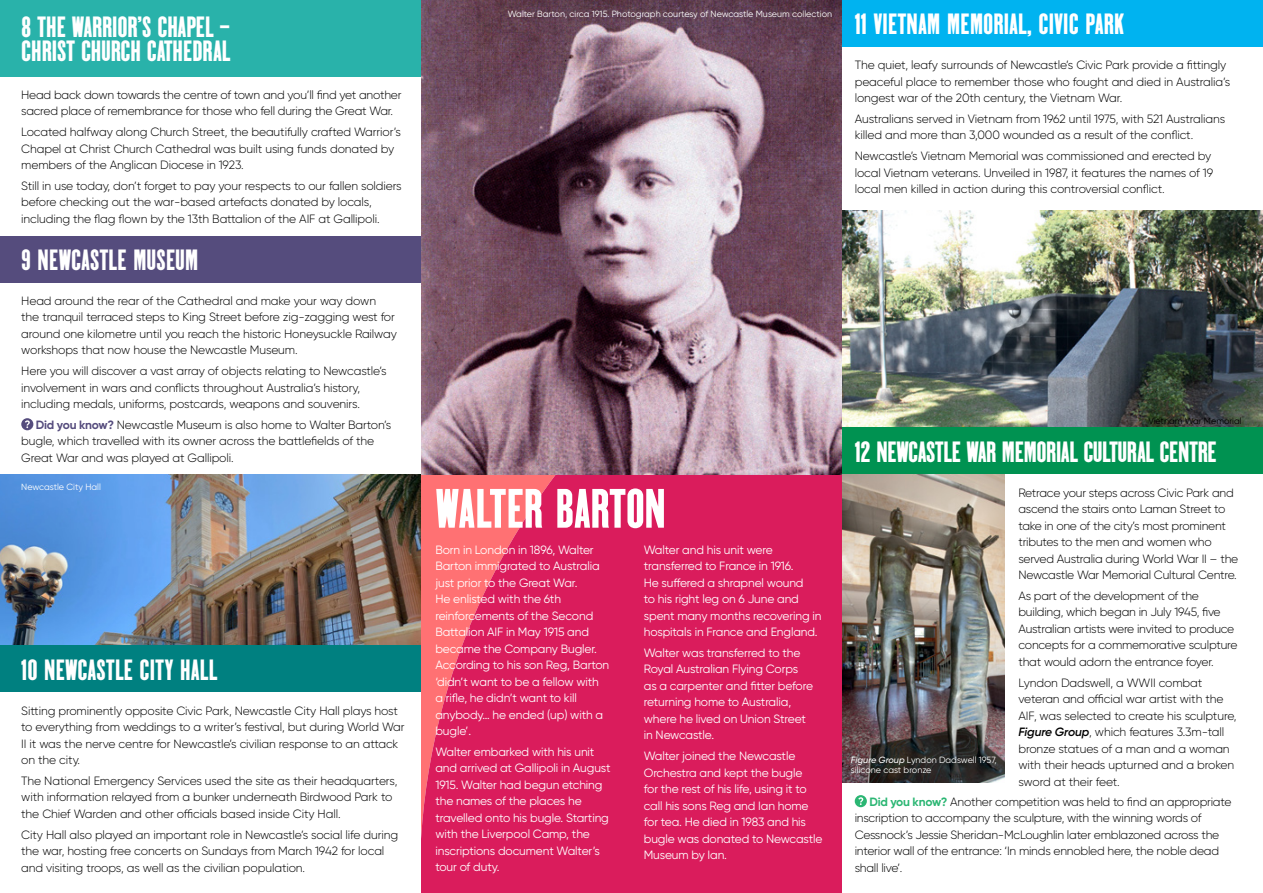
<style>
.page{position:relative;width:1263px;height:893px;background:#fff}
.page>*{position:absolute;margin:0;border:0;box-sizing:border-box;transform-origin:0 0}
.Body{font:51px "Daily Tabloid JNL";letter-spacing:-.02em;color:#fff}
.Location_Heading{font:27px "Daily Tabloid JNL";letter-spacing:-.01em;color:#fff}
.Large_heading{font:27px/24px "Daily Tabloid JNL";letter-spacing:-.02em;color:#fff}
.Location_Heading-2{font:27px "Daily Tabloid JNL";letter-spacing:-.03em;color:#fff}
.Body-2{font:300 12px/16.5px "Gilroy";letter-spacing:-.01em;color:#000}
.Body-3{font:12px/16.5px "Gilroy";letter-spacing:-.01em;color:#fff}
.image_caption{font:9px/10.5px "Gilroy";color:#fff}
.image_caption-2{font:9px "Gilroy";color:#000}
.s1{font-weight:700;color:#554c7d}
.s2{font-weight:500;font-style:italic}
.s3{font-weight:600;font-style:italic}
.s4{font-weight:700;color:#2bb673}
</style>
<div class="page">
<svg style="left:421px;top:474px;width:421px;height:419px;background:#dd245e"></svg>
<img style="left:421px;top:0;width:421px;height:474px">
<img style="left:0;top:475px;width:421px;height:170px">
<img style="left:842px;top:210px;width:421px;height:217px">
<img style="left:842px;top:474px;width:162px;height:308px">
<div style="left:0;top:0;width:421px;height:77px;background:#29b2aa"></div>
<div style="left:0;top:645px;width:421px;height:47px;background:#008080"></div>
<div style="left:0;top:236px;width:421px;height:46px;background:#554c7d"></div>
<div style="left:842px;top:0;width:421px;height:47px;background:#00b3f0"></div>
<div style="left:842px;top:427px;width:421px;height:47px;background:#009251"></div>
<div style="left:21px;top:418px;width:12px;height:12px;background:#554c7d;border-radius:50%"></div>
<svg style="left:25px;top:420px;width:5px;height:8px"></svg>
<div style="left:855px;top:795px;width:12px;height:12px;background:#2bb673;border-radius:50%"></div>
<svg style="left:858px;top:797px;width:5px;height:8px"></svg>
<p class="Large_heading" style="left:21px;top:14px;width:211px">8 THE WARRIOR’S CHAPEL –<br>CHRIST CHURCH CATHEDRAL</p>
<p class="Body-2" style="left:21px;top:86px;width:382px">Head back down towards the centre of town and you’ll find yet another sacred place of remembrance for those who fell during the Great War.</p>
<p class="Body-2" style="left:21px;top:124px;width:381px">Located halfway along Church Street, the beautifully crafted Warrior’s<br>Chapel at Christ Church Cathedral was built using funds donated by members of the Anglican Diocese in 1923.</p>
<p class="Body-2" style="left:21px;top:177px;width:382px">Still in use today, don’t forget to pay your respects to our fallen soldiers before checking out the war-based artefacts donated by locals, including the flag flown by the 13th Battalion of the AIF at Gallipoli.</p>
<p class="Location_Heading" style="left:21px;top:245px;width:179px">9 NEWCASTLE MUSEUM</p>
<p class="Body-2" style="left:21px;top:292px;width:377px">Head around the rear of the Cathedral and make your way down the tranquil terraced steps to King Street before zig-zagging west for around one kilometre until you reach the historic Honeysuckle Railway workshops that now house the Newcastle Museum.</p>
<p class="Body-2" style="left:21px;top:362px;width:367px">Here you will discover a vast array of objects relating to Newcastle’s involvement in wars and conflicts throughout Australia’s history, including medals, uniforms, postcards, weapons and souvenirs.</p>
<p class="Body-2" style="left:21px;top:416px;width:372px;text-indent:15px"><span class="s1">Did you know?</span> Newcastle Museum is also home to Walter Barton’s bugle, which travelled with its owner across the battlefields of the<br>Great War and was played at Gallipoli.</p>
<p class="image_caption" style="left:21px;top:482px;width:81px">Newcastle City Hall</p>
<p class="Location_Heading" style="left:21px;top:655px;width:198px">10 NEWCASTLE CITY HALL</p>
<p class="Body-2" style="left:21px;top:702px;width:385px">Sitting prominently opposite Civic Park, Newcastle City Hall plays host to everything from weddings to a writer’s festival, but during World War II it was the nerve centre for Newcastle’s civilian response to an attack on the city.</p>
<p class="Body-2" style="left:21px;top:772px;width:378px">The National Emergency Services used the site as their headquarters, with information relayed from a bunker underneath Birdwood Park to the Chief Warden and other officials based inside City Hall.</p>
<p class="Body-2" style="left:21px;top:826px;width:378px">City Hall also played an important role in Newcastle’s social life during the war, hosting free concerts on Sundays from March 1942 for local and visiting troops, as well as the civilian population.</p>
<p class="image_caption" style="left:508px;top:9px;width:326px">Walter Barton, circa 1915. Photograph courtesy of Newcastle Museum collection</p>
<p class="Location_Heading" style="left:855px;top:10px;width:271px">11 VIETNAM MEMORIAL, CIVIC PARK</p>
<p class="Body-2" style="left:855px;top:57px;width:377px">The quiet, leafy surrounds of Newcastle’s Civic Park provide a fittingly peaceful place to remember those who fought and died in Australia’s longest war of the 20th century, the Vietnam War.</p>
<p class="Body-2" style="left:855px;top:110px;width:372px">Australians served in Vietnam from 1962 until 1975, with 521 Australians killed and more than 3,000 wounded as a result of the conflict.</p>
<p class="Body-2" style="left:855px;top:148px;width:360px">Newcastle’s Vietnam Memorial was commissioned and erected by local Vietnam veterans. Unveiled in 1987, it features the names of 19 local men killed in action during this controversial conflict.</p>
<p class="Body" style="left:435px;top:482px;width:232px">WALTER BARTON</p>
<p class="Body-3" style="left:435px;top:541px;width:175px">Born in London in 1896, Walter<br>Barton immigrated to Australia just prior to the Great War.<br>He enlisted with the 6th reinforcements of the Second<br>Battalion AIF in May 1915 and became the Company Bugler.<br>According to his son Reg, Barton ‘didn’t want to be a fellow with a rifle, he didn’t want to kill anybody… he ended (up) with a bugle’.</p>
<p class="Body-3" style="left:435px;top:743px;width:177px">Walter embarked with his unit and arrived at Gallipoli in August<br>1915. Walter had begun etching the names of the places he travelled onto his bugle. Starting with the Liverpool Camp, the inscriptions document Walter’s tour of duty.</p>
<p class="Body-3" style="left:644px;top:541px;width:179px">Walter and his unit were transferred to France in 1916.<br>He suffered a shrapnel wound<br>to his right leg on 6 June and spent many months recovering in hospitals in France and England.</p>
<p class="Body-3" style="left:644px;top:644px;width:171px">Walter was transferred to the<br>Royal Australian Flying Corps as a carpenter and fitter before returning home to Australia, where he lived on Union Street in Newcastle.</p>
<p class="Body-3" style="left:644px;top:747px;width:180px">Walter joined the Newcastle<br>Orchestra and kept the bugle<br>for the rest of his life, using it to call his sons Reg and Ian home for tea. He died in 1983 and his bugle was donated to Newcastle<br>Museum by Ian.</p>
<p class="image_caption-2" style="left:1148px;top:415px;width:95px">Vietnam War Memorial</p>
<p class="Location_Heading-2" style="left:855px;top:437px;width:364px">12 NEWCASTLE WAR MEMORIAL CULTURAL CENTRE</p>
<p class="image_caption" style="left:851px;top:754px;width:147px"><span class="s2">Figure Group</span> Lyndon Dadswell 1957, silicone cast bronze</p>
<p class="Body-2" style="left:1018px;top:484px;width:221px">Retrace your steps across Civic Park and ascend the stairs onto Laman Street to take in one of the city’s most prominent tributes to the men and women who served Australia during World War II – the Newcastle War Memorial Cultural Centre.</p>
<p class="Body-2" style="left:1018px;top:587px;width:221px">As part of the development of the building, which began in July 1945, five Australian artists were invited to produce concepts for a commemorative sculpture that would adorn the entrance foyer.</p>
<p class="Body-2" style="left:1018px;top:674px;width:219px">Lyndon Dadswell, a WWII combat veteran and official war artist with the AIF, was selected to create his sculpture, <span class="s3">Figure Group</span>, which features 3.3m-tall bronze statues of a man and a woman with their heads upturned and a broken sword at their feet.</p>
<p class="Body-2" style="left:855px;top:793px;width:378px;text-indent:15px"><span class="s4">Did you know?</span> Another competition was held to find an appropriate inscription to accompany the sculpture, with the winning words of Cessnock’s Jessie Sheridan-McLoughlin later emblazoned across the interior wall of the entrance: ‘In minds ennobled here, the noble dead shall live’.</p>
</div>
